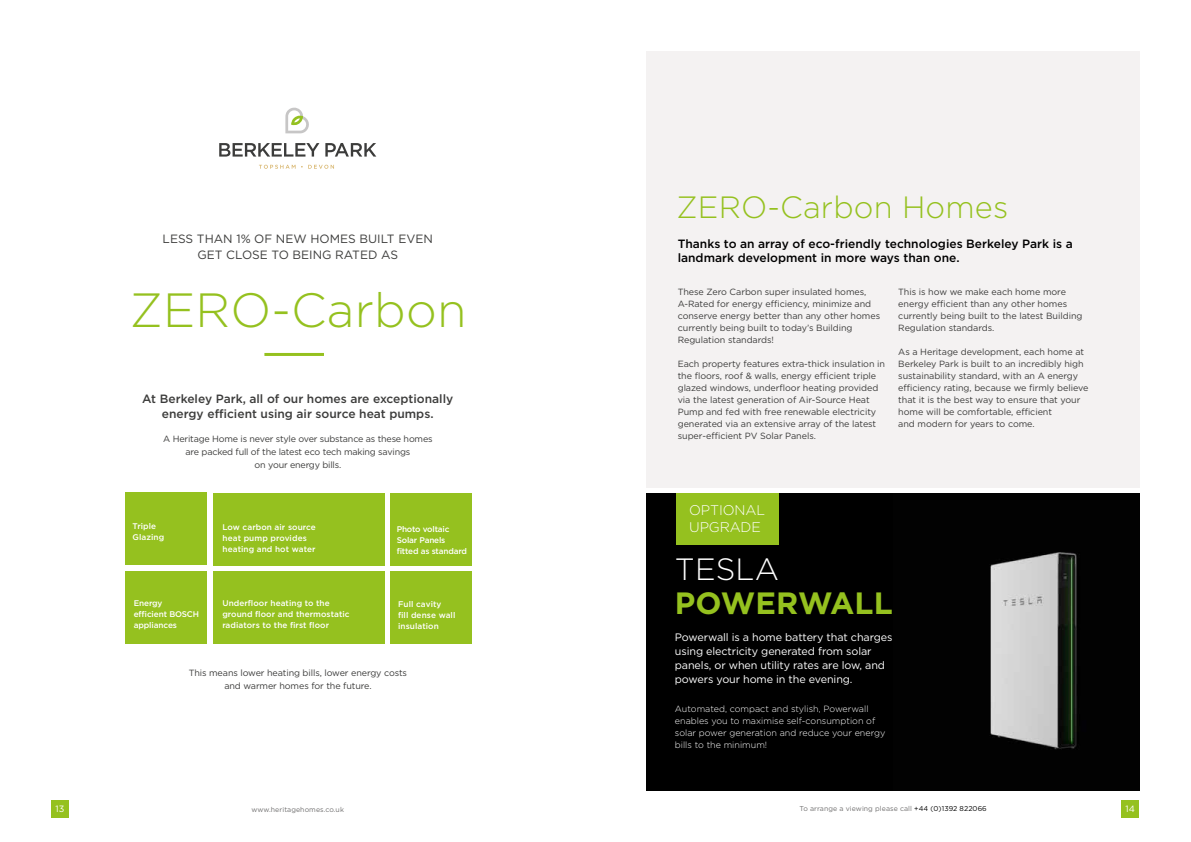
<style>
.page{position:relative;width:1191px;height:842px;background:#fff}
.page>*{position:absolute;margin:0;border:0;box-sizing:border-box;transform-origin:0 0}
.t1{font:300 48px "Gotham HTF";letter-spacing:.005em;color:#95c11f}
.t2{font:300 30.8px "Gotham HTF";letter-spacing:.005em;color:#95c11f}
.t3{font:700 30.8px "Gotham HTF";letter-spacing:.005em;color:#95c11f}
.t4{font:300 30.8px "Gotham HTF";letter-spacing:.005em;color:#fff}
.t5{font:300 14px/17px "Gotham HTF";letter-spacing:-.01em;color:#fff}
.t6{font:500 12px/14.4px "Gotham HTF";color:#000}
.t7{font:500 12px/14.4px "Gotham HTF";color:#3c3c3b;text-align:center}
.t8{font:12px/16px "Gotham HTF";color:#3c3c3b;text-align:center}
.t9{font:10.8px/14px "Gotham";letter-spacing:-.01em;color:#fff}
.t10{font:9.1px "Gotham";color:#fff}
.t11{font:9px/12px "Gotham";letter-spacing:-.005em;color:#3c3c3b}
.t12{font:300 9px/12px "Gotham HTF";color:#fff}
.t13{font:500 8.2px/11px "Gotham";letter-spacing:.01em;color:#fff}
.t14{font:500 8.2px/11px "Gotham";letter-spacing:-.02em;color:#fff}
.t15{font:500 8.2px/11px "Gotham";letter-spacing:-.01em;color:#fff}
.t16{font:7px "Gotham";letter-spacing:.01em;color:#706f6f}
.s1{color:#000}
</style>
<div class="page">
<div style="left:646px;top:51px;width:494px;height:437px;background:#f4f2f2"></div>
<div style="left:646px;top:493px;width:494px;height:298px;background:#000"></div>
<img style="left:990px;top:552px;width:87px;height:198px">
<div style="left:676px;top:493px;width:102px;height:52px;background:#95c11f"></div>
<div style="left:52px;top:800px;width:17px;height:18px;background:#95c11f"></div>
<div style="left:1121px;top:801px;width:18px;height:17px;background:#95c11f"></div>
<div style="left:125px;top:493px;width:81px;height:72px;background:#95c11f"></div>
<div style="left:390px;top:493px;width:81px;height:73px;background:#95c11f"></div>
<div style="left:125px;top:571px;width:81px;height:72px;background:#95c11f"></div>
<div style="left:390px;top:571px;width:81px;height:72px;background:#95c11f"></div>
<div style="left:213px;top:571px;width:171px;height:72px;background:#95c11f"></div>
<div style="left:213px;top:493px;width:171px;height:73px;background:#95c11f"></div>
<hr style="left:264px;top:353px;width:60px;height:3px;background:#95c11f">
<svg style="left:285px;top:108px;width:24px;height:25px"></svg>
<svg style="left:219px;top:143px;width:100px;height:14px"></svg>
<svg style="left:325px;top:143px;width:51px;height:14px"></svg>
<svg style="left:259px;top:165px;width:36px;height:4px"></svg>
<svg style="left:301px;top:165px;width:33px;height:4px"></svg>
<h3 class="t8" style="left:163px;top:231px;width:272px">LESS THAN 1% OF NEW HOMES BUILT EVEN<br>GET CLOSE TO BEING RATED AS</h3>
<h1 class="t1" style="left:130px;top:284px;width:338px">ZERO-Carbon</h1>
<h3 class="t7" style="left:142px;top:392px;width:312px">At Berkeley Park, all of our homes are exceptionally energy efficient using air source heat pumps.</h3>
<p class="t11" style="left:163px;top:432px;width:271px;line-height:13px;text-align:center">A Heritage Home is never style over substance as these homes are packed full of the latest eco tech making savings<br>on your energy bills.</p>
<p class="t13" style="left:132px;top:520px;width:33px">Triple<br>Glazing</p>
<p class="t15" style="left:134px;top:598px;width:67px">Energy<br>efficient BOSCH appliances</p>
<p class="t13" style="left:222px;top:522px;width:95px">Low carbon air source heat pump provides heating and hot water</p>
<p class="t14" style="left:397px;top:523px;width:72px">Photo voltaic<br>Solar Panels fitted as standard</p>
<p class="t13" style="left:222px;top:597px;width:129px">Underfloor heating to the ground floor and thermostatic radiators to the first floor</p>
<p class="t13" style="left:398px;top:598px;width:59px">Full cavity<br>fill dense wall insulation</p>
<p class="t11" style="left:189px;top:666px;width:220px;line-height:13px;text-align:center">This means lower heating bills, lower energy costs and warmer homes for the future.</p>
<h2 class="t2" style="left:676px;top:191px;width:333px">ZERO-Carbon Homes</h2>
<h3 class="t6" style="left:677px;top:236px;width:396px">Thanks to an array of eco-friendly technologies Berkeley Park is a landmark development in more ways than one.</h3>
<p class="t11" style="left:677px;top:286px;width:204px">These Zero Carbon super insulated homes, A-Rated for energy efficiency, minimize and conserve energy better than any other homes currently being built to today’s Building Regulation standards!</p>
<p class="t11" style="left:677px;top:358px;width:209px">Each property features extra-thick insulation in the floors, roof &amp; walls, energy efficient triple glazed windows, underfloor heating provided via the latest generation of Air-Source Heat Pump and fed with free renewable electricity generated via an extensive array of the latest super-efficient PV Solar Panels.</p>
<p class="t11" style="left:898px;top:286px;width:186px">This is how we make each home more energy efficient than any other homes currently being built to the latest Building Regulation standards.</p>
<p class="t11" style="left:898px;top:346px;width:192px">As a Heritage development, each home at Berkeley Park is built to an incredibly high sustainability standard, with an A energy efficiency rating, because we firmly believe that it is the best way to ensure that your home will be comfortable, efficient<br>and modern for years to come.</p>
<h3 class="t5" style="left:689px;top:501px;width:77px">OPTIONAL<br>UPGRADE</h3>
<h2 class="t4" style="left:675px;top:552px;width:106px">TESLA</h2>
<h2 class="t3" style="left:675px;top:585px;width:219px">POWERWALL</h2>
<p class="t9" style="left:675px;top:630px;width:219px">Powerwall is a home battery that charges using electricity generated from solar panels, or when utility rates are low, and powers your home in the evening.</p>
<p class="t12" style="left:675px;top:703px;width:212px">Automated, compact and stylish, Powerwall enables you to maximise self-consumption of solar power generation and reduce your energy bills to the minimum!</p>
<p class="t10" style="left:56px;top:803px;width:10px">13</p>
<p class="t16" style="left:251px;top:805px;width:94px">www.heritagehomes.co.uk</p>
<p class="t16" style="left:799px;top:804px;width:189px">To arrange a viewing please call <span class="s1">+44 (0)1392 822066</span></p>
<p class="t10" style="left:1125px;top:803px;width:11px">14</p>
</div>
